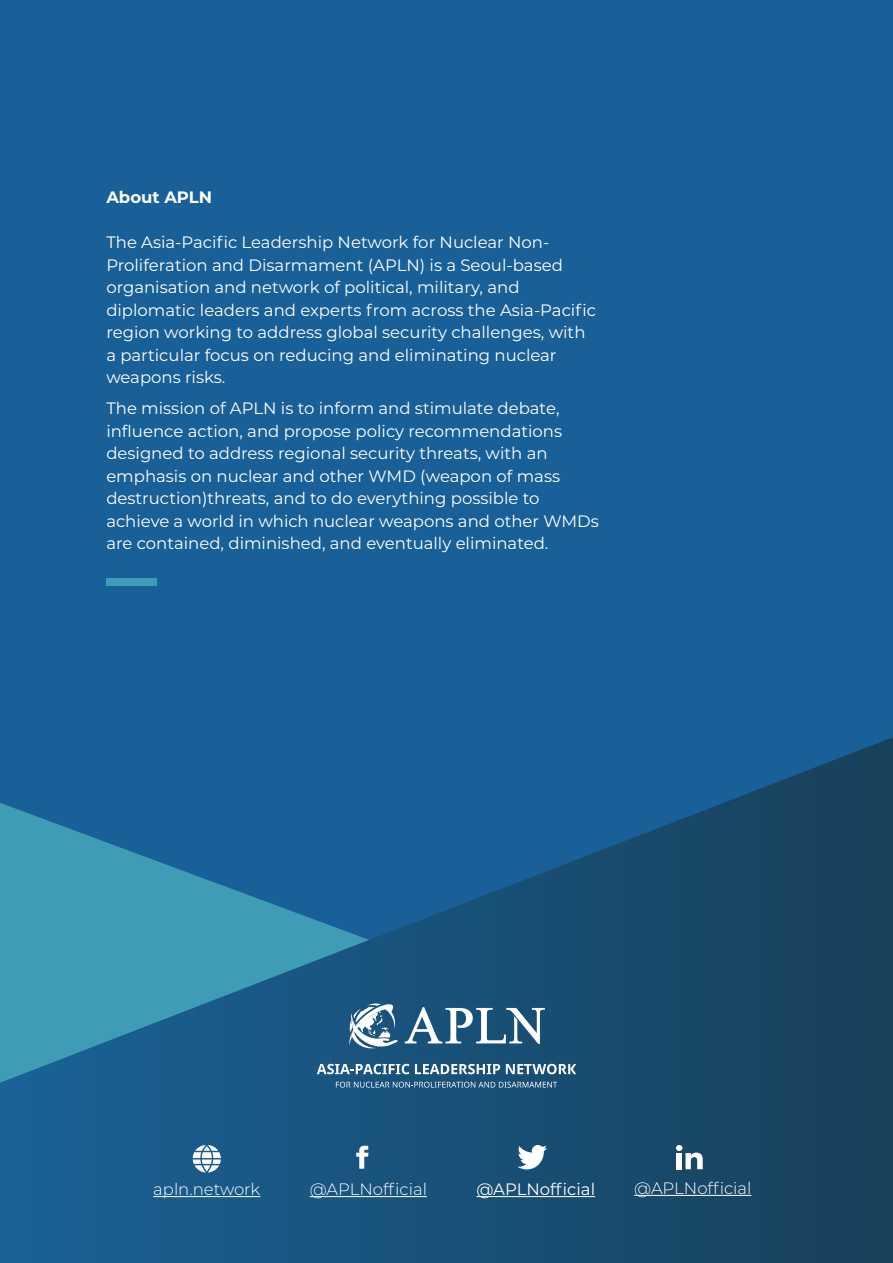
<style>
.page{position:relative;width:893px;height:1263px;background:#186097}
.page>*{position:absolute;margin:0;border:0;box-sizing:border-box;transform-origin:0 0}
.Body_text_2{font:16.5px/22.5px "Montserrat";color:#fff}
.Body_text_2-2{font:300 16.5px "Montserrat";color:#fff}
.Body_text_2-3{font:700 16.5px "Montserrat";color:#fff}
</style>
<div class="page">
<svg style="left:0;top:737px;width:893px;height:526px"></svg>
<hr style="left:153px;top:1196px;width:107px;height:1px;background:#fff">
<svg style="left:193px;top:1145px;width:28px;height:27px"></svg>
<hr style="left:476px;top:1196px;width:119px;height:1px;background:#fff">
<svg style="left:517px;top:1145px;width:30px;height:24px"></svg>
<hr style="left:310px;top:1196px;width:117px;height:1px;background:#fff">
<svg style="left:356px;top:1146px;width:12px;height:23px"></svg>
<hr style="left:634px;top:1195px;width:117px;height:1px;background:#fff">
<svg style="left:676px;top:1145px;width:27px;height:24px"></svg>
<svg style="left:317px;top:1064px;width:92px;height:10px"></svg>
<svg style="left:415px;top:1064px;width:85px;height:10px"></svg>
<svg style="left:506px;top:1064px;width:70px;height:10px"></svg>
<svg style="left:336px;top:1082px;width:221px;height:6px"></svg>
<svg style="left:405px;top:1007px;width:140px;height:37px;background:#5d849f"></svg>
<svg style="left:349px;top:1003px;width:49px;height:47px;background:#7497b0"></svg>
<div style="left:106px;top:578px;width:51px;height:8px;background:#3e9cb5"></div>
<p class="Body_text_2-3" style="left:106px;top:185px;width:107px">About APLN</p>
<p class="Body_text_2" style="left:106px;top:230px;width:491px">The Asia-Pacific Leadership Network for Nuclear Non-Proliferation and Disarmament (APLN) is a Seoul-based organisation and network of political, military, and diplomatic leaders and experts from across the Asia-Pacific region working to address global security challenges, with a particular focus on reducing and eliminating nuclear weapons risks.</p>
<p class="Body_text_2" style="left:106px;top:396px;width:494px">The mission of APLN is to inform and stimulate debate, influence action, and propose policy recommendations designed to address regional security threats, with an emphasis on nuclear and other WMD (weapon of mass destruction)threats, and to do everything possible to achieve a world in which nuclear weapons and other WMDs are contained, diminished, and eventually eliminated.</p>
<p class="Body_text_2-2" style="left:153px;top:1178px;width:109px">apln.network</p>
<p class="Body_text_2-2" style="left:310px;top:1178px;width:119px">@APLNofficial</p>
<p class="Body_text_2" style="left:476px;top:1177px;width:120px">@APLNofficial</p>
<p class="Body_text_2-2" style="left:634px;top:1177px;width:119px">@APLNofficial</p>
</div>
